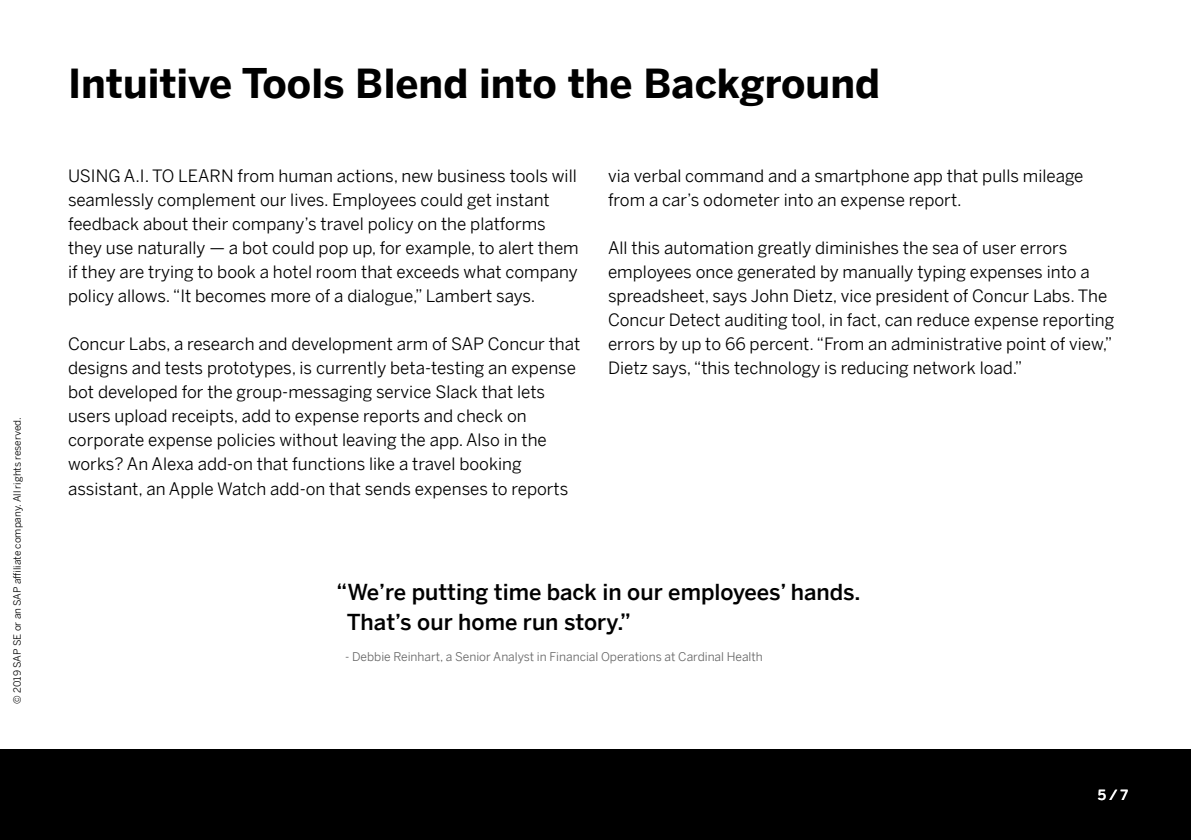
<style>
.page{position:relative;width:1191px;height:840px;background:#fff}
.page>*{position:absolute;margin:0;border:0;box-sizing:border-box;transform-origin:0 0}
.t1{font:700 40px "Benton Sans";color:#000}
.t2{font:500 22px/30px "Benton Sans";color:#000}
.t3{font:17px/24px "Benton Sans";color:#000}
.t4{font:500 14px "Benton Sans";color:#fff}
.t5{font:12px "Benton Sans";color:#666}
.t6{font:10px "Benton Sans";color:#000}
</style>
<div class="page">
<div style="left:0;top:748px;width:1191px;height:91px;background:#000"></div>
<p class="t6" style="left:12px;top:703px;width:288px;rotate:-90deg">© 2019 SAP SE or an SAP affiliate company. All rights reserved.</p>
<h1 class="t1" style="left:68px;top:60px;width:813px">Intuitive Tools Blend into the Background</h1>
<p class="t3" style="left:68px;top:164px;width:512px">USING A.I. TO LEARN from human actions, new business tools will seamlessly complement our lives. Employees could get instant feedback about their company’s travel policy on the platforms they use naturally — a bot could pop up, for example, to alert them if they are trying to book a hotel room that exceeds what company policy allows. “It becomes more of a dialogue,” Lambert says.</p>
<p class="t3" style="left:68px;top:332px;width:514px">Concur Labs, a research and development arm of SAP Concur that designs and tests prototypes, is currently beta-testing an expense bot developed for the group-messaging service Slack that lets users upload receipts, add to expense reports and check on corporate expense policies without leaving the app. Also in the works? An Alexa add-on that functions like a travel booking assistant, an Apple Watch add-on that sends expenses to reports</p>
<p class="t3" style="left:608px;top:164px;width:477px">via verbal command and a smartphone app that pulls mileage from a car’s odometer into an expense report.</p>
<p class="t3" style="left:608px;top:236px;width:508px">All this automation greatly diminishes the sea of user errors employees once generated by manually typing expenses into a spreadsheet, says John Dietz, vice president of Concur Labs. The Concur Detect auditing tool, in fact, can reduce expense reporting errors by up to 66 percent. “From an administrative point of view,” Dietz says, “this technology is reducing network load.”</p>
<p class="t2" style="left:347px;top:576px;width:515px;text-indent:-10px">“We’re putting time back in our employees’ hands.<br>That’s our home run story.”</p>
<p class="t5" style="left:345px;top:649px;width:419px">- Debbie Reinhart, a Senior Analyst in Financial Operations at Cardinal Health</p>
<p class="t4" style="left:1098px;top:785px;width:32px">5 / 7</p>
</div>
